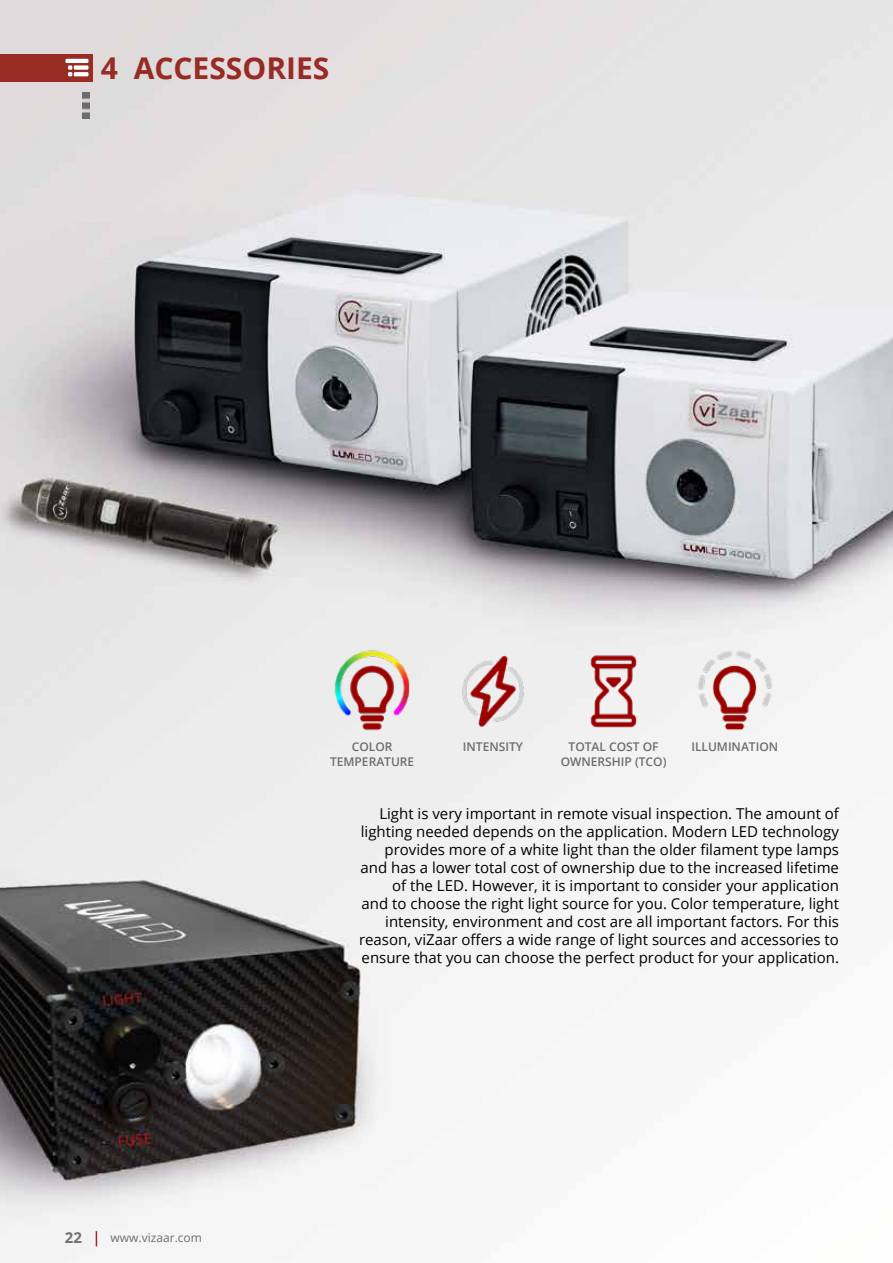
<style>
.page{position:relative;width:893px;height:1263px;background:#fff}
.page>*{position:absolute;margin:0;border:0;box-sizing:border-box;transform-origin:0 0}
.t1{font:700 30px "Open Sans";color:#982b23}
.t2{font:15px/18px "Open Sans";color:#000;text-align:right}
.t3{font:700 15px "Open Sans";color:#70706e}
.t4{font:600 12px/14.4px "Open Sans";color:#6c6d6f;text-align:center}
.t5{font:12px "Open Sans";color:#6c6d6f}
</style>
<div class="page">
<img style="left:0;top:0;width:893px;height:1263px">
<img style="left:324px;top:643px;width:96px;height:96px">
<img style="left:445px;top:643px;width:96px;height:96px">
<img style="left:565px;top:643px;width:97px;height:96px">
<img style="left:686px;top:643px;width:96px;height:96px">
<div style="left:0;top:54px;width:93px;height:28px;background:#982b23"></div>
<svg style="left:96px;top:1231px;width:1px;height:15px"></svg>
<hr style="left:65px;top:59px;width:24px;height:4px;background:#fff">
<div style="left:74px;top:65px;width:15px;height:5px;background:#fff"></div>
<svg style="left:68px;top:65px;width:4px;height:11px"></svg>
<svg style="left:74px;top:72px;width:15px;height:4px"></svg>
<img style="left:83px;top:92px;width:6px;height:27px">
<h1 class="t1" style="left:101px;top:47px;width:230px">4 ACCESSORIES</h1>
<p class="t4" style="left:330px;top:739px;width:86px">COLOR<br>TEMPERATURE</p>
<p class="t4" style="left:463px;top:739px;width:62px">INTENSITY</p>
<p class="t4" style="left:561px;top:739px;width:107px">TOTAL COST OF<br>OWNERSHIP (TCO)</p>
<p class="t4" style="left:691px;top:739px;width:88px">ILLUMINATION</p>
<p class="t3" style="left:65px;top:1226px;width:19px">22</p>
<p class="t5" style="left:111px;top:1230px;width:93px">www.vizaar.com</p>
<p class="t2" style="left:359px;top:805px;width:481px">Light is very important in remote visual inspection. The amount of lighting needed depends on the application. Modern LED technology provides more of a white light than the older filament type lamps and has a lower total cost of ownership due to the increased lifetime of the LED. However, it is important to consider your application<br>and to choose the right light source for you. Color temperature, light intensity, environment and cost are all important factors. For this reason, viZaar offers a wide range of light sources and accessories to ensure that you can choose the perfect product for your application.</p>
</div>
